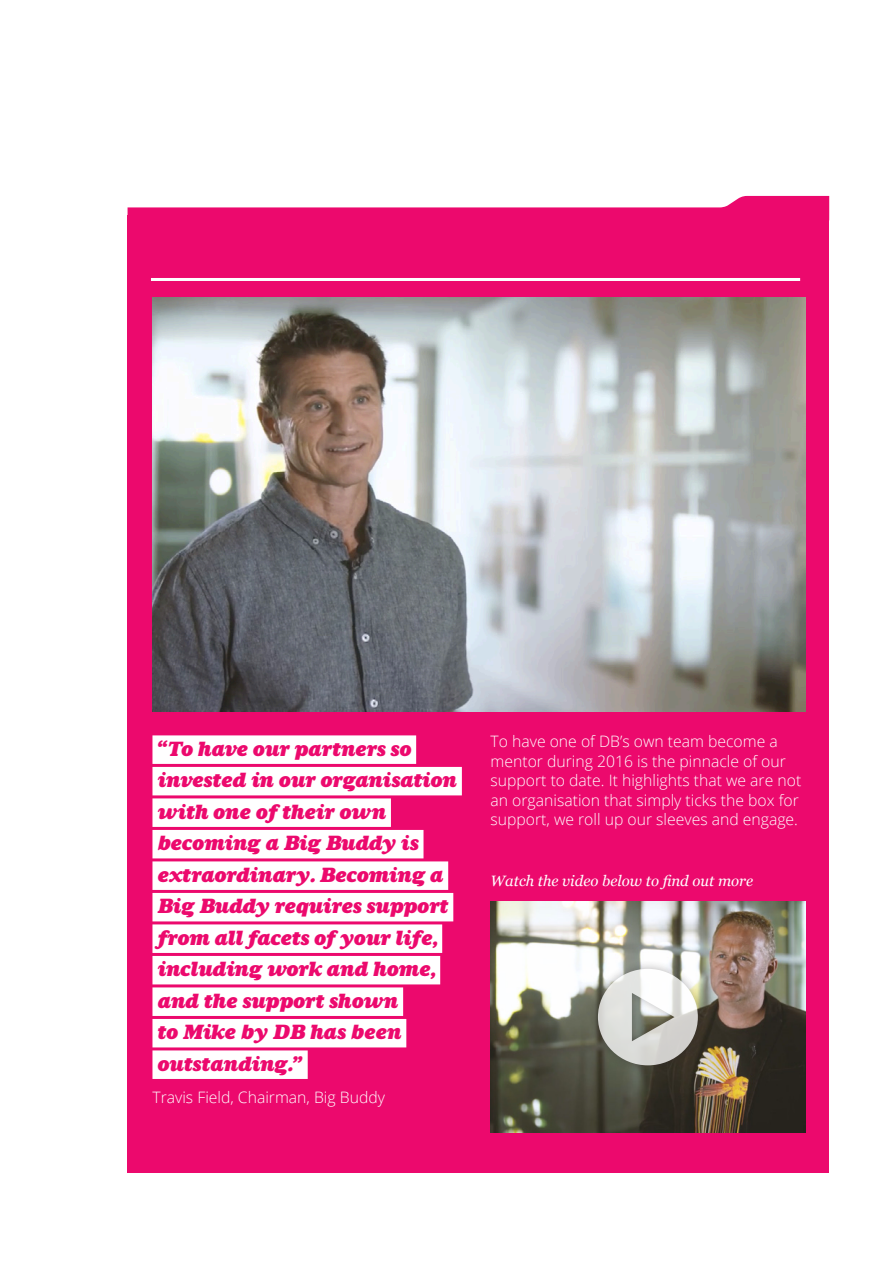
<style>
.page{position:relative;width:893px;height:1263px;background:#fff}
.page>*{position:absolute;margin:0;border:0;box-sizing:border-box;transform-origin:0 0}
.Quote_Quote_Body{font:italic 21px/31.5px "Aurea Ultra";letter-spacing:-.02em;color:#ec096d}
.Normal_-white{font:300 15.75px/19.5px "Open Sans";color:#fff}
.Heading_4_-white{font:italic 15px "Georgia";color:#fff}
</style>
<div class="page">
<svg style="left:128px;top:196px;width:701px;height:19px"></svg>
<div style="left:128px;top:215px;width:701px;height:957px;background:#ec096d"></div>
<img style="left:152px;top:298px;width:653px;height:413px">
<img style="left:491px;top:901px;width:314px;height:232px">
<hr style="left:151px;top:278px;width:649px;height:3px;background:#fff">
<div style="left:152px;top:735px;width:264px;height:29px;background:#fff"></div>
<div style="left:152px;top:767px;width:310px;height:28px;background:#fff"></div>
<div style="left:152px;top:798px;width:239px;height:29px;background:#fff"></div>
<div style="left:152px;top:830px;width:271px;height:28px;background:#fff"></div>
<div style="left:152px;top:861px;width:296px;height:29px;background:#fff"></div>
<div style="left:152px;top:893px;width:301px;height:28px;background:#fff"></div>
<div style="left:152px;top:924px;width:290px;height:29px;background:#fff"></div>
<div style="left:152px;top:956px;width:288px;height:28px;background:#fff"></div>
<div style="left:152px;top:987px;width:251px;height:29px;background:#fff"></div>
<div style="left:152px;top:1019px;width:254px;height:28px;background:#fff"></div>
<div style="left:152px;top:1050px;width:156px;height:29px;background:#fff"></div>
<div style="left:589px;top:960px;width:118px;height:114px;background:#231f20;opacity:.41"></div>
<svg style="left:598px;top:969px;width:100px;height:96px;background:#c5c5c0"></svg>
<p class="Quote_Quote_Body" style="left:158px;top:733px;width:301px">“To have our partners so invested in our organisation with one of their own becoming a Big Buddy is extraordinary. Becoming a<br>Big Buddy requires support from all facets of your life, including work and home, and the support shown<br>to Mike by DB has been outstanding.”</p>
<p class="Normal_-white" style="left:152px;top:1087px;width:234px">Travis Field, Chairman, Big Buddy</p>
<p class="Normal_-white" style="left:491px;top:731px;width:312px">To have one of DB’s own team become a mentor during 2016 is the pinnacle of our support to date. It highlights that we are not an organisation that simply ticks the box for support, we roll up our sleeves and engage.</p>
<p class="Heading_4_-white" style="left:491px;top:869px;width:264px">Watch the video below to find out more</p>
</div>
